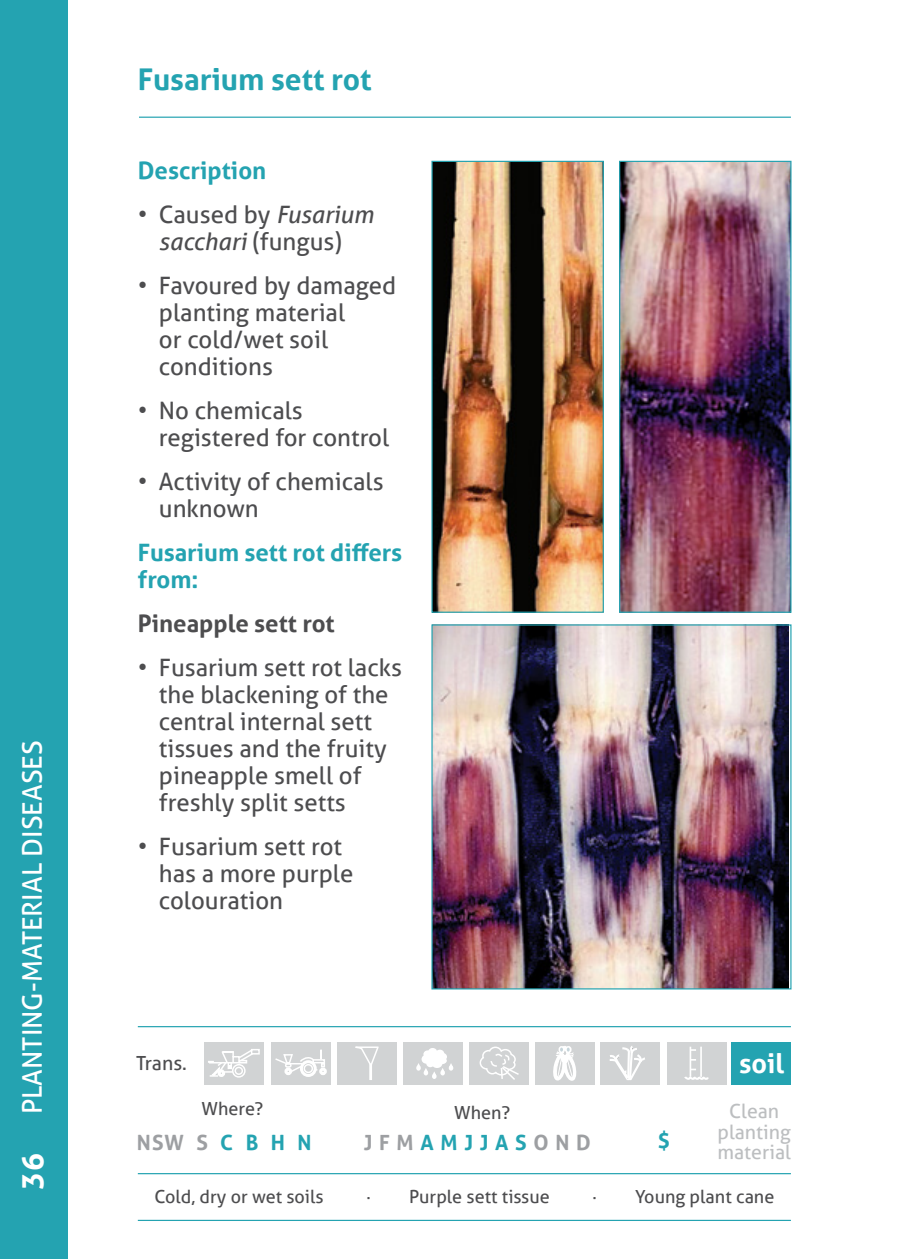
<style>
.page{position:relative;width:910px;height:1259px;background:#fff}
.page>*{position:absolute;margin:0;border:0;box-sizing:border-box;transform-origin:0 0}
.t1{font:700 30px "Aller";color:#24a3b1}
.t2{font:700 30px "Aller";color:#fff}
.t3{font:27px "Aller";color:#fff}
.t4{font:700 27px "Aller";color:#fff}
.t5{font:24px/27px "Aller";color:#4d4d4f}
.t6{font:700 24px/27px "Aller";color:#24a3b1}
.t7{font:700 24px "Aller";color:#4d4d4f}
.t8{font:700 21px "Aller";color:#9d9fa2}
.t9{font:700 21px "Aller";color:#24a3b1}
.t10{font:19.5px/20.4px "Aller";color:#bcbec0;text-align:center}
.t11{font:19.5px "Aller";letter-spacing:-.005em;color:#4d4d4f}
.t12{font:18px "Aller";color:#4d4d4f}
.s1{font-style:italic}
.s2{color:#24a3b1}
</style>
<div class="page">
<div style="left:0;top:0;width:68px;height:1259px;background:#24a3b1"></div>
<hr style="left:139px;top:117px;width:652px;height:1px;background:#24a3b1">
<hr style="left:138px;top:1026px;width:653px;height:1px;background:#24a3b1">
<hr style="left:138px;top:1173px;width:653px;height:1px;background:#24a3b1">
<hr style="left:138px;top:1219px;width:653px;height:2px;background:#24a3b1">
<div style="left:204px;top:1042px;width:60px;height:42px;background:#d1d3d4"></div>
<div style="left:251px;top:1049px;width:9px;height:5px;border:2px solid #fff"></div>
<svg style="left:208px;top:1049px;width:47px;height:28px"></svg>
<div style="left:271px;top:1042px;width:60px;height:42px;background:#d1d3d4"></div>
<div style="left:284px;top:1067px;width:8px;height:8px;border:3px solid #fff;border-radius:50%"></div>
<div style="left:319px;top:1067px;width:8px;height:8px;border:3px solid #fff;border-radius:50%"></div>
<svg style="left:275px;top:1049px;width:50px;height:24px"></svg>
<div style="left:300px;top:1060px;width:17px;height:17px;border:3px solid #fff;border-radius:50%"></div>
<div style="left:337px;top:1042px;width:60px;height:42px;background:#d1d3d4"></div>
<svg style="left:355px;top:1046px;width:24px;height:18px"></svg>
<div style="left:369px;top:1063px;width:3px;height:17px;border:2px solid #fff"></div>
<div style="left:403px;top:1042px;width:60px;height:42px;background:#d1d3d4"></div>
<div style="left:422px;top:1054px;width:9px;height:9px;background:#fff;border-radius:50%"></div>
<div style="left:423px;top:1050px;width:9px;height:8px;background:#fff;border-radius:50%"></div>
<div style="left:428px;top:1048px;width:9px;height:8px;background:#fff;border-radius:50%"></div>
<div style="left:435px;top:1049px;width:9px;height:8px;background:#fff;border-radius:50%"></div>
<div style="left:438px;top:1052px;width:9px;height:8px;background:#fff;border-radius:50%"></div>
<div style="left:436px;top:1057px;width:11px;height:7px;background:#fff;border-radius:50%"></div>
<div style="left:432px;top:1060px;width:10px;height:8px;background:#fff;border-radius:50%"></div>
<div style="left:426px;top:1059px;width:8px;height:8px;background:#fff;border-radius:50%"></div>
<div style="left:424px;top:1051px;width:18px;height:10px;background:#fff;border-radius:50%"></div>
<svg style="left:416px;top:1063px;width:37px;height:16px"></svg>
<div style="left:469px;top:1042px;width:60px;height:42px;background:#d1d3d4"></div>
<svg style="left:479px;top:1046px;width:40px;height:34px"></svg>
<div style="left:535px;top:1042px;width:59px;height:42px;background:#d1d3d4"></div>
<svg style="left:553px;top:1046px;width:24px;height:35px"></svg>
<div style="left:731px;top:1042px;width:60px;height:42px;background:#24a3b1"></div>
<div style="left:600px;top:1042px;width:60px;height:42px;background:#d1d3d4"></div>
<svg style="left:609px;top:1046px;width:36px;height:34px"></svg>
<div style="left:667px;top:1042px;width:59px;height:42px;background:#d1d3d4"></div>
<hr style="left:690px;top:1046px;width:1px;height:30px;background:#fff">
<hr style="left:700px;top:1046px;width:2px;height:30px;background:#fff">
<svg style="left:684px;top:1068px;width:25px;height:12px"></svg>
<img style="left:433px;top:626px;width:356px;height:361px">
<div style="left:431px;top:624px;width:360px;height:365px;border:1px solid #24a3b1"></div>
<img style="left:433px;top:163px;width:169px;height:448px">
<div style="left:431px;top:161px;width:173px;height:452px;border:1px solid #24a3b1"></div>
<img style="left:621px;top:163px;width:168px;height:448px">
<div style="left:619px;top:161px;width:172px;height:452px;border:1px solid #24a3b1"></div>
<p class="t3" style="left:16px;top:1114px;width:375px;rotate:-90deg">PLANTING-MATERIAL DISEASES</p>
<p class="t2" style="left:14px;top:1189px;width:37px;rotate:-90deg">36</p>
<p class="t1" style="left:138px;top:61px;width:235px">Fusarium sett rot</p>
<p class="t6" style="left:138px;top:157px;width:130px">Description</p>
<p class="t5" style="left:138px;top:201px;width:237px;text-align:center">• Caused by <span class="s1">Fusarium sacchari</span> (fungus)</p>
<p class="t5" style="left:159px;top:272px;width:239px;text-indent:-21px">• Favoured by damaged planting material<br>or cold/wet soil conditions</p>
<p class="t5" style="left:159px;top:397px;width:232px;text-indent:-21px">• No chemicals registered for control</p>
<p class="t5" style="left:159px;top:468px;width:226px;text-indent:-21px">• Activity of chemicals unknown</p>
<p class="t6" style="left:138px;top:539px;width:266px">Fusarium sett rot differs from:</p>
<p class="t7" style="left:138px;top:609px;width:198px">Pineapple sett rot</p>
<p class="t5" style="left:159px;top:654px;width:245px;text-indent:-21px">• Fusarium sett rot lacks the blackening of the central internal sett tissues and the fruity pineapple smell of freshly split setts</p>
<p class="t5" style="left:159px;top:833px;width:196px;text-indent:-21px">• Fusarium sett rot has a more purple colouration</p>
<p class="t11" style="left:136px;top:1050px;width:52px">Trans.</p>
<p class="t4" style="left:739px;top:1047px;width:47px">soil</p>
<p class="t12" style="left:202px;top:1097px;width:63px">Where?</p>
<p class="t8" style="left:137px;top:1129px;width:176px">NSW S <span class="s2">C B H N</span></p>
<p class="t12" style="left:454px;top:1101px;width:57px">When?</p>
<p class="t8" style="left:364px;top:1129px;width:229px">J F M <span class="s2">A M J J A S</span> O N D</p>
<p class="t9" style="left:658px;top:1128px;width:14px">$</p>
<p class="t10" style="left:718px;top:1100px;width:75px">Clean planting material</p>
<p class="t12" style="left:154px;top:1185px;width:171px">Cold, dry or wet soils</p>
<p class="t12" style="left:366px;top:1185px;width:185px">· Purple sett tissue</p>
<p class="t12" style="left:592px;top:1185px;width:183px">· Young plant cane</p>
</div>
